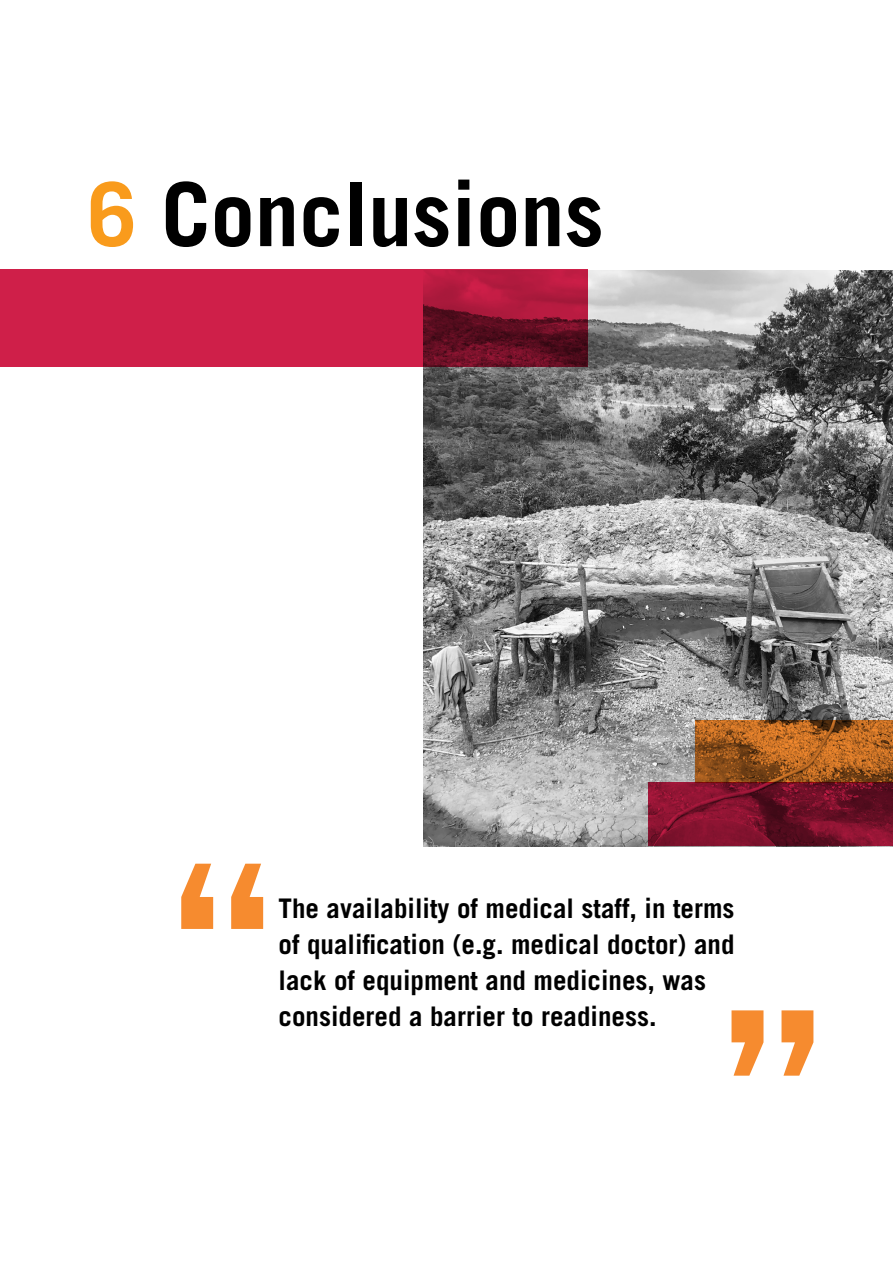
<style>
.page{position:relative;width:893px;height:1263px;background:#fff}
.page>*{position:absolute;margin:0;border:0;box-sizing:border-box;transform-origin:0 0}
.t1{font:700 225px "Trade Gothic LT Std";color:#f68b2f}
.t2{font:700 88.5px "Trade Gothic LT Std";color:#000}
.t3{font:700 27px/36px "Trade Gothic LT Std";color:#000}
.s1{color:#f99b1c}
</style>
<div class="page">
<img style="left:423px;top:270px;width:470px;height:576px">
<svg style="left:648px;top:782px;width:245px;height:64px;background:#77102a"></svg>
<svg style="left:695px;top:720px;width:198px;height:62px;background:#a65e1f"></svg>
<svg style="left:0;top:269px;width:587px;height:97px;background:#bb1b41"></svg>
<h2 class="t2" style="left:88px;top:160px;width:518px"><span class="s1">6</span> Conclusions</h2>
<h1 class="t1" style="left:172px;top:810px;width:101px">“</h1>
<p class="t3" style="left:279px;top:890px;width:458px">The availability of medical staff, in terms of qualification (e.g. medical doctor) and</p>
<p class="t3" style="left:279px;top:962px;width:429px">lack of equipment and medicines, was considered a barrier to readiness.</p>
<h1 class="t1" style="left:822px;top:1129px;width:101px;rotate:-180deg">“</h1>
</div>
